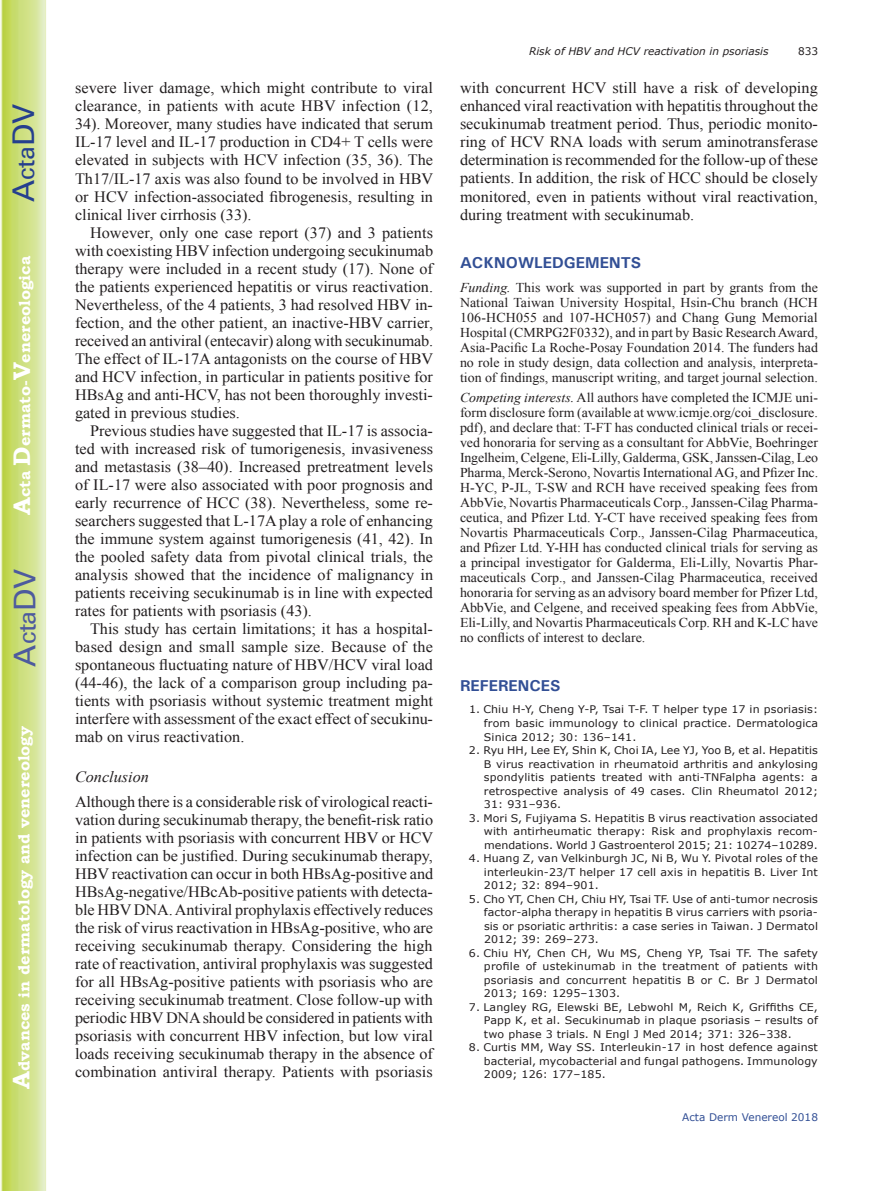
<style>
.page{position:relative;width:893px;height:1191px;background:#fff}
.page>*{position:absolute;margin:0;border:0;box-sizing:border-box;transform-origin:0 0}
.t1{font:30px "Univers";color:#4d5a9e}
.t2{font:30px "Univers";color:#253f8e}
.t3{font:15.75px/18px "Times New Roman";color:#231f20;text-align:justify}
.t4{font:700 15.75px "Bookman Old Style";color:#fff}
.t5{font:700 15.75px "Univers";color:#324f95}
.t6{font:italic 15.75px "Times New Roman";color:#231f20}
.t7{font:13.5px/15px "Times New Roman";color:#231f20;text-align:justify}
.t8{font:10.5px/13.5px "Verdana";letter-spacing:.01em;color:#231f20;text-align:justify;scale:1.05 1}
.t9{font:italic 10.5px "Verdana";color:#231f20}
.t10{font:10.5px "Verdana";color:#324f95}
.t11{font:10.5px "Verdana";letter-spacing:.01em;color:#231f20}
.s1{font-size:24px}
.s2{font-style:italic}
</style>
<div class="page">
<svg style="left:1px;top:0;width:45px;height:1191px;background:#cfe084"></svg>
<h1 class="t2" style="left:6px;top:202px;width:100px;rotate:-90deg">A<span class="s1">cta</span>DV</h1>
<p class="t4" style="left:15px;top:515px;width:260px;rotate:-90deg"><span class="s1">A</span>cta <span class="s1">D</span>ermato-<span class="s1">V</span>enereologica</p>
<h1 class="t1" style="left:7px;top:666px;width:100px;rotate:-90deg">A<span class="s1">cta</span>DV</h1>
<p class="t4" style="left:15px;top:1088px;width:364px;rotate:-90deg"><span class="s1">A</span>dvances in dermatology and venereology</p>
<p class="t3" style="left:75px;top:79px;width:360px">severe liver damage, which might contribute to viral clearance, in patients with acute HBV infection (12, 34). Moreover, many studies have indicated that serum IL-17 level and IL-17 production in CD4+ T cells were elevated in subjects with HCV infection (35, 36). The Th17/IL-17 axis was also found to be involved in HBV or HCV infection-associated fibrogenesis, resulting in clinical liver cirrhosis (33).</p>
<p class="t3" style="left:75px;top:223px;width:360px;text-indent:15px">However, only one case report (37) and 3 patients with coexisting HBV infection undergoing secukinumab therapy were included in a recent study (17). None of the patients experienced hepatitis or virus reactivation.<br>Nevertheless, of the 4 patients, 3 had resolved HBV in&shy;fection, and the other patient, an inactive-HBV carrier, received an antiviral (entecavir) along with secukinumab.<br>The effect of IL-17A antagonists on the course of HBV and HCV infection, in particular in patients positive for HBsAg and anti-HCV, has not been thoroughly investi&shy;gated in previous studies.</p>
<p class="t3" style="left:75px;top:421px;width:360px;text-indent:15px">Previous studies have suggested that IL-17 is associa&shy;ted with increased risk of tumorigenesis, invasiveness and metastasis (38–40). Increased pretreatment levels of IL-17 were also associated with poor prognosis and early recurrence of HCC (38). Nevertheless, some re&shy;searchers suggested that L-17A play a role of enhancing the immune system against tumorigenesis (41, 42). In the pooled safety data from pivotal clinical trials, the analysis showed that the incidence of malignancy in patients receiving secukinumab is in line with expected rates for patients with psoriasis (43).</p>
<p class="t3" style="left:75px;top:619px;width:360px;text-indent:15px">This study has certain limitations; it has a hospital&shy;based design and small sample size. Because of the spontaneous fluctuating nature of HBV/HCV viral load (44-46), the lack of a comparison group including pa&shy;tients with psoriasis without systemic treatment might interfere with assessment of the exact effect of secukinu&shy;mab on virus reactivation.</p>
<p class="t6" style="left:75px;top:765px;width:75px">Conclusion</p>
<p class="t3" style="left:75px;top:792px;width:360px">Although there is a considerable risk of virological reacti&shy;vation during secukinumab therapy, the benefit-risk ratio in patients with psoriasis with concurrent HBV or HCV infection can be justified. During secukinumab therapy, HBV reactivation can occur in both HBsAg-positive and HBsAg-negative/HBcAb-positive patients with detecta&shy;ble HBV DNA. Antiviral prophylaxis effectively reduces the risk of virus reactivation in HBsAg-positive, who are receiving secukinumab therapy. Considering the high rate of reactivation, antiviral prophylaxis was suggested for all HBsAg-positive patients with psoriasis who are receiving secukinumab treatment. Close follow-up with periodic HBV DNA should be considered in patients with psoriasis with concurrent HBV infection, but low viral loads receiving secukinumab therapy in the absence of combination antiviral therapy. Patients with psoriasis</p>
<p class="t9" style="left:529px;top:44px;width:241px">Risk of HBV and HCV reactivation in psoriasis</p>
<p class="t11" style="left:798px;top:44px;width:22px">833</p>
<p class="t3" style="left:460px;top:79px;width:360px">with concurrent HCV still have a risk of developing enhanced viral reactivation with hepatitis throughout the secukinumab treatment period. Thus, periodic monito&shy;ring of HCV RNA loads with serum aminotransferase determination is recommended for the follow-up of these patients. In addition, the risk of HCC should be closely monitored, even in patients without viral reactivation, during treatment with secukinumab.</p>
<p class="t5" style="left:460px;top:253px;width:183px">ACKNOWLEDGEMENTS</p>
<p class="t7" style="left:460px;top:280px;width:360px"><span class="s2">Funding.</span> This work was supported in part by grants from the National Taiwan University Hospital, Hsin-Chu branch (HCH 106-HCH055 and 107-HCH057) and Chang Gung Memorial Hospital (CMRPG2F0332), and in part by Basic Research Award, Asia-Pacific La Roche-Posay Foundation 2014. The funders had no role in study design, data collection and analysis, interpreta&shy;tion of findings, manuscript writing, and target journal selection.</p>
<p class="t7" style="left:460px;top:390px;width:360px"><span class="s2">Competing interests.</span> All authors have completed the ICMJE uni&shy;form disclosure form (available at www.icmje.org/coi_disclosure. pdf), and declare that: T-FT has conducted clinical trials or recei&shy;ved honoraria for serving as a consultant for AbbVie, Boehringer Ingelheim, Celgene, Eli-Lilly, Galderma, GSK, Janssen-Cilag, Leo Pharma, Merck-Serono, Novartis International AG, and Pfizer Inc.<br>H-YC, P-JL, T-SW and RCH have received speaking fees from AbbVie, Novartis Pharmaceuticals Corp., Janssen-Cilag Pharma&shy;ceutica, and Pfizer Ltd. Y-CT have received speaking fees from Novartis Pharmaceuticals Corp., Janssen-Cilag Pharmaceutica, and Pfizer Ltd. Y-HH has conducted clinical trials for serving as a principal investigator for Galderma, Eli-Lilly, Novartis Phar&shy;maceuticals Corp., and Janssen-Cilag Pharmaceutica, received honoraria for serving as an advisory board member for Pfizer Ltd, AbbVie, and Celgene, and received speaking fees from AbbVie, Eli-Lilly, and Novartis Pharmaceuticals Corp. RH and K-LC have no conflicts of interest to declare.</p>
<p class="t5" style="left:460px;top:675px;width:102px">REFERENCES</p>
<p class="t8" style="left:484px;top:703px;width:320px;text-indent:-15px">1. Chiu H-Y, Cheng Y-P, Tsai T-F. T helper type 17 in psoriasis: from basic immunology to clinical practice. Dermatologica Sinica 2012; 30: 136–141.</p>
<p class="t8" style="left:484px;top:743px;width:320px;text-indent:-15px">2. Ryu HH, Lee EY, Shin K, Choi IA, Lee YJ, Yoo B, et al. Hepatitis B virus reactivation in rheumatoid arthritis and ankylosing spondylitis patients treated with anti-TNFalpha agents: a retrospective analysis of 49 cases. Clin Rheumatol 2012; 31: 931–936.</p>
<p class="t8" style="left:484px;top:811px;width:320px;text-indent:-15px">3. Mori S, Fujiyama S. Hepatitis B virus reactivation associated with antirheumatic therapy: Risk and prophylaxis recom&shy;mendations. World J Gastroenterol 2015; 21: 10274–10289.</p>
<p class="t8" style="left:484px;top:851px;width:320px;text-indent:-15px">4. Huang Z, van Velkinburgh JC, Ni B, Wu Y. Pivotal roles of the interleukin-23/T helper 17 cell axis in hepatitis B. Liver Int 2012; 32: 894–901.</p>
<p class="t8" style="left:484px;top:892px;width:320px;text-indent:-15px">5. Cho YT, Chen CH, Chiu HY, Tsai TF. Use of anti-tumor necrosis factor-alpha therapy in hepatitis B virus carriers with psoria&shy;sis or psoriatic arthritis: a case series in Taiwan. J Dermatol 2012; 39: 269–273.</p>
<p class="t8" style="left:484px;top:946px;width:320px;text-indent:-15px">6. Chiu HY, Chen CH, Wu MS, Cheng YP, Tsai TF. The safety profile of ustekinumab in the treatment of patients with psoriasis and concurrent hepatitis B or C. Br J Dermatol 2013; 169: 1295–1303.</p>
<p class="t8" style="left:484px;top:1000px;width:320px;text-indent:-15px">7. Langley RG, Elewski BE, Lebwohl M, Reich K, Griffiths CE, Papp K, et al. Secukinumab in plaque psoriasis – results of two phase 3 trials. N Engl J Med 2014; 371: 326–338.</p>
<p class="t8" style="left:484px;top:1040px;width:320px;text-indent:-15px">8. Curtis MM, Way SS. Interleukin-17 in host defence against bacterial, mycobacterial and fungal pathogens. Immunology 2009; 126: 177–185.</p>
<p class="t10" style="left:682px;top:1110px;width:137px">Acta Derm Venereol 2018</p>
</div>
